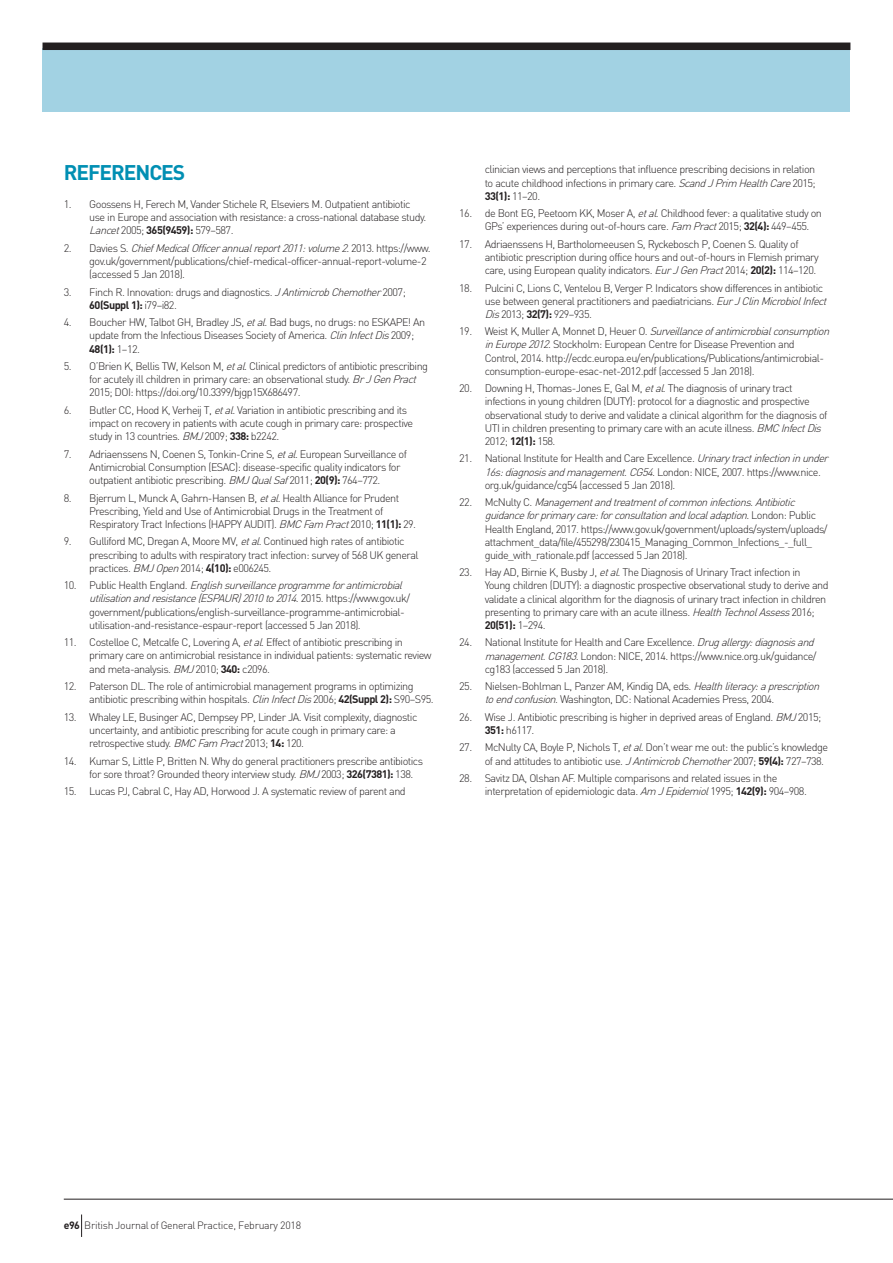
<style>
.page{position:relative;width:893px;height:1263px;background:#fff}
.page>*{position:absolute;margin:0;border:0;box-sizing:border-box;transform-origin:0 0}
.t1{font:700 21px "DIN";letter-spacing:-.05em;color:#008fb3}
.t2{font:300 10.8px/13.2px "DIN";letter-spacing:-.05em;color:#231f20}
.t3{font:300 10.5px "DIN";letter-spacing:-.025em;color:#231f20}
.s1{font-style:italic}
.s2{font-weight:700}
</style>
<div class="page">
<div style="left:43px;top:48px;width:807px;height:64px;background:#a2d2e3"></div>
<div style="left:43px;top:43px;width:807px;height:7px;background:#231f20"></div>
<hr style="left:64px;top:1199px;width:829px;height:1px;background:#231f20">
<svg style="left:81px;top:1214px;width:1px;height:23px"></svg>
<h1 class="t1" style="left:64px;top:159px;width:123px">REFERENCES</h1>
<p class="t2" style="left:89px;top:197px;width:339px;text-indent:-26px">1. Goossens H, Ferech M, Vander Stichele R, Elseviers M. Outpatient antibiotic use in Europe and association with resistance: a cross-national database study.<br><span class="s1">Lancet</span>2005; <span class="s2">365(9459):</span> 579–587.</p>
<p class="t2" style="left:89px;top:241px;width:343px;text-indent:-26px">2 . D a v i e s S . <span class="s1">ChiefMedicalOfficerannualreport2011:volume2</span>. 2 0 1 3 . h t t p s : //www. gov.uk/government/publications/chief-medical-officer-annual-report-volume-2 (accessed 5 Jan 2018).</p>
<p class="t2" style="left:89px;top:285px;width:318px;text-indent:-26px">3. Finch R. Innovation: drugs and diagnostics. <span class="s1">JAntimicrobChemother</span>2007;<br><span class="s2">60(Suppl 1):</span> i79–i82.</p>
<p class="t2" style="left:89px;top:316px;width:337px;text-indent:-26px">4. Boucher HW, Talbot GH, Bradley JS, <span class="s1">etal</span>. Bad bugs, no drugs: no ESKAPE! An update from the Infectious Diseases Society of America. <span class="s1">ClinInfectDis</span>2009;<br><span class="s2">48(1):</span> 1–12.</p>
<p class="t2" style="left:89px;top:359px;width:340px;text-indent:-26px">5. O’Brien K, Bellis TW, Kelson M, <span class="s1">etal</span>. Clinical predictors of antibiotic prescribing for acutely ill children in primary care: an observational study. <span class="s1">BrJGenPract<br></span>2015; DOI: https://doi.org/10.3399/bjgp15X686497.</p>
<p class="t2" style="left:89px;top:403px;width:325px;text-indent:-26px">6. Butler CC, Hood K, Verheij T, <span class="s1">etal</span>. Variation in antibiotic prescribing and its impact on recovery in patients with acute cough in primary care: prospective study in 13 countries. <span class="s1">BMJ</span>2009; <span class="s2">338:</span> b2242.</p>
<p class="t2" style="left:89px;top:447px;width:319px;text-indent:-26px">7. Adriaenssens N, Coenen S, Tonkin-Crine S, <span class="s1">etal</span>. European Surveillance of<br>Antimicrobial Consumption (ESAC): disease-specific quality indicators for outpatient antibiotic prescribing. <span class="s1">BMJQualSaf</span>2011; <span class="s2">20(9):</span> 764–772.</p>
<p class="t2" style="left:89px;top:491px;width:328px;text-indent:-26px">8. Bjerrum L, Munck A, Gahrn-Hansen B, <span class="s1">etal</span>. Health Alliance for Prudent<br>Prescribing, Yield and Use of Antimicrobial Drugs in the Treatment of<br>Respiratory Tract Infections (HAPPY AUDIT). <span class="s1">BMCFam Pract</span>2010; <span class="s2">11(1):</span> 29.</p>
<p class="t2" style="left:89px;top:535px;width:331px;text-indent:-26px">9. Gulliford MC, Dregan A, Moore MV, <span class="s1">etal</span>. Continued high rates of antibiotic prescribing to adults with respiratory tract infection: survey of 568 UK general practices. <span class="s1">BMJOpen</span>2014; <span class="s2">4(10):</span> e006245.</p>
<p class="t2" style="left:89px;top:579px;width:322px;text-indent:-26px">1 0 . P u b l i c H e a l t h E n g l a n d . <span class="s1">Englishsurveillanceprogrammeforantimicrobial utilisationandresistance(ESPAUR)2010to2014</span>. 2 0 1 5 . h t t p s : //www . g o v. u k/ government/publications/english-surveillance-programme-antimicrobial&shy;utilisation-and-resistance-espaur-report (accessed 5 Jan 2018).</p>
<p class="t2" style="left:89px;top:636px;width:344px;text-indent:-26px">11. Costelloe C, Metcalfe C, Lovering A, <span class="s1">etal</span>. Effect of antibiotic prescribing in primary care on antimicrobial resistance in individual patients: systematic review and meta-analysis. <span class="s1">BMJ</span>2010; <span class="s2">340:</span> c2096.</p>
<p class="t2" style="left:89px;top:679px;width:346px;text-indent:-26px">12. Paterson DL. The role of antimicrobial management programs in optimizing antibiotic prescribing within hospitals. <span class="s1">ClinInfectDis</span>2006; <span class="s2">42(Suppl 2):</span> S90–S95.</p>
<p class="t2" style="left:89px;top:710px;width:330px;text-indent:-26px">13. Whaley LE, Businger AC, Dempsey PP, Linder JA. Visit complexity, diagnostic uncertainty, and antibiotic prescribing for acute cough in primary care: a retrospective study. <span class="s1">BMCFam Pract</span>2013; <span class="s2">14:</span> 120.</p>
<p class="t2" style="left:89px;top:754px;width:335px;text-indent:-26px">14. Kumar S, Little P, Britten N. Why do general practitioners prescribe antibiotics for sore throat? Grounded theory interview study. <span class="s1">BMJ</span>2003; <span class="s2">326(7381):</span> 138.</p>
<p class="t2" style="left:64px;top:785px;width:343px">15. Lucas PJ, Cabral C, Hay AD, Horwood J. A systematic review of parent and</p>
<p class="t2" style="left:485px;top:163px;width:332px;text-align:justify">clinician views and perceptions that influence prescribing decisions in relation to acute childhood infections in primary care. <span class="s1">ScandJPrim HealthCare</span>2015; <span class="s2">33(1):</span> 11–20.</p>
<p class="t2" style="left:485px;top:206px;width:339px;text-indent:-26px">16. de Bont EG, Peetoom KK, Moser A, <span class="s1">etal</span>. Childhood fever: a qualitative study on<br>GPs’ experiences during out-of-hours care. <span class="s1">Fam Pract</span>2015; <span class="s2">32(4):</span> 449–455.</p>
<p class="t2" style="left:485px;top:237px;width:336px;text-indent:-26px">17. Adriaenssens H, Bartholomeeusen S, Ryckebosch P, Coenen S. Quality of antibiotic prescription during office hours and out-of-hours in Flemish primary care, using European quality indicators. <span class="s1">EurJGenPract</span>2014; <span class="s2">20(2):</span> 114–120.</p>
<p class="t2" style="left:485px;top:281px;width:347px;text-indent:-26px">18. Pulcini C, Lions C, Ventelou B, Verger P. Indicators show differences in antibiotic use between general practitioners and paediatricians. <span class="s1">EurJClinMicrobiolInfect<br>Dis</span>2013; <span class="s2">32(7):</span> 929–935.</p>
<p class="t2" style="left:485px;top:325px;width:349px;text-indent:-26px">1 9 . We i s t K , M u l le r A , M o n n e t D , H e u e r O . <span class="s1">Surveillanceofantimicrobialconsumption inEurope2012</span>. Stockholm: European Centre for Disease Prevention and<br>Control, 2014. http://ecdc.europa.eu/en/publications/Publications/antimicrobial&shy;consumption-europe-esac-net-2012.pdf (accessed 5 Jan 2018).</p>
<p class="t2" style="left:485px;top:382px;width:344px;text-indent:-26px">20. Downing H, Thomas-Jones E, Gal M, <span class="s1">etal</span>. The diagnosis of urinary tract infections in young children (DUTY): protocol for a diagnostic and prospective observational study to derive and validate a clinical algorithm for the diagnosis of UTI in children presenting to primary care with an acute illness. <span class="s1">BMCInfectDis </span>2012; <span class="s2">12(1):</span> 158.</p>
<p class="t2" style="left:485px;top:452px;width:348px;text-indent:-26px">21. National Institute for Health and Care Excellence. <span class="s1">Urinarytractinfectioninunder<br>16s:diagnosisandmanagement</span>. <span class="s1">CG54.</span>London: NICE, 2007. https://www.nice. org.uk/guidance/cg54 (accessed 5 Jan 2018).</p>
<p class="t2" style="left:485px;top:496px;width:344px;text-indent:-26px">2 2 . M c N u l t y C . <span class="s1">Managementandtreatmentofcommoninfections.Antibiotic guidanceforprimarycare:forconsultationandlocaladaption</span>. L o n d o n : P u b l i c Health England, 2017. https://www.gov.uk/government/uploads/system/uploads/ attachment_data/file/455298/230415_Managing_Common_Infections_-_full_ guide_with_rationale.pdf (accessed 5 Jan 2018).</p>
<p class="t2" style="left:485px;top:566px;width:345px;text-indent:-26px">23. Hay AD, Birnie K, Busby J, <span class="s1">etal.</span>The Diagnosis of Urinary Tract infection in Young children (DUTY): a diagnostic prospective observational study to derive and validate a clinical algorithm for the diagnosis of urinary tract infection in children presenting to primary care with an acute illness. <span class="s1">HealthTechnolAssess</span>2016; <span class="s2">20(51):</span> 1–294.</p>
<p class="t2" style="left:485px;top:636px;width:334px;text-align:justify;text-indent:-26px">24. National Institute for Health and Care Excellence. <span class="s1">Drugallergy:diagnosisand management</span>. <span class="s1">CG183.</span>London: NICE, 2014. https://www.nice.org.uk/guidance/ cg183 (accessed 5 Jan 2018).</p>
<p class="t2" style="left:485px;top:680px;width:339px;text-indent:-26px">25. Nielsen-Bohlman L, Panzer AM, Kindig DA, eds. <span class="s1">Healthliteracy:aprescription toendconfusion</span>. Washington, DC: National Academies Press, 2004.</p>
<p class="t2" style="left:485px;top:710px;width:338px;text-indent:-26px">26. Wise J. Antibiotic prescribing is higher in deprived areas of England. <span class="s1">BMJ</span>2015;<br><span class="s2">351:</span> h6117.</p>
<p class="t2" style="left:485px;top:741px;width:345px;text-indent:-26px">27. McNulty CA, Boyle P, Nichols T, <span class="s1">etal</span>. Don’t wear me out: the public’s knowledge of and attitudes to antibiotic use. <span class="s1">JAntimicrobChemother</span>2007; <span class="s2">59(4):</span> 727–738.</p>
<p class="t2" style="left:485px;top:771px;width:324px;text-indent:-26px">28. Savitz DA, Olshan AF. Multiple comparisons and related issues in the interpretation of epidemiologic data. <span class="s1">Am JEpidemiol</span>1995; <span class="s2">142(9):</span> 904–908.</p>
<p class="t3" style="left:64px;top:1219px;width:239px"><span class="s2">e96</span> British Journal of General Practice, February 2018</p>
</div>
